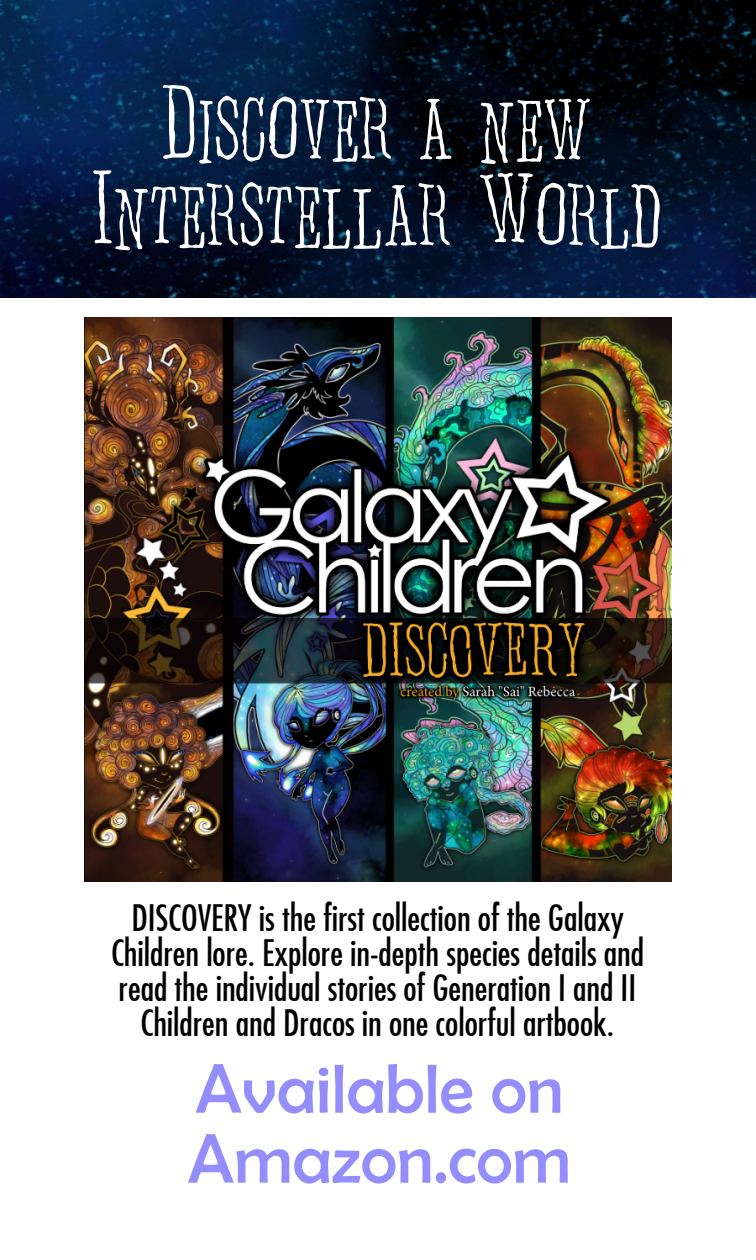
<style>
.page{position:relative;width:756px;height:1260px;background:#fff}
.page>*{position:absolute;margin:0;border:0;box-sizing:border-box;transform-origin:0 0}
.t1{font:116.2px/86.5px "Anhedonia";color:#fff;text-align:center}
.t2{font:70px/70px "Berlin Sans FB";color:#948efc}
.t3{font:35px/35px "Fuji Normal";letter-spacing:-.005em;color:#000;text-align:center}
</style>
<div class="page">
<img style="left:84px;top:317px;width:588px;height:565px">
<img style="left:0;top:0;width:756px;height:297px">
<h1 class="t1" style="left:91px;top:89px;width:571px">Discover a new<br>Interstellar World</h1>
<p class="t3" style="left:111px;top:900px;width:535px">DISCOVERY is the first collection of the Galaxy Children lore. Explore in-depth species details and read the individual stories of Generation I and II Children and Dracos in one colorful artbook.</p>
<h2 class="t2" style="left:188px;top:1053px;width:385px">Available on<br>Amazon.com</h2>
</div>
